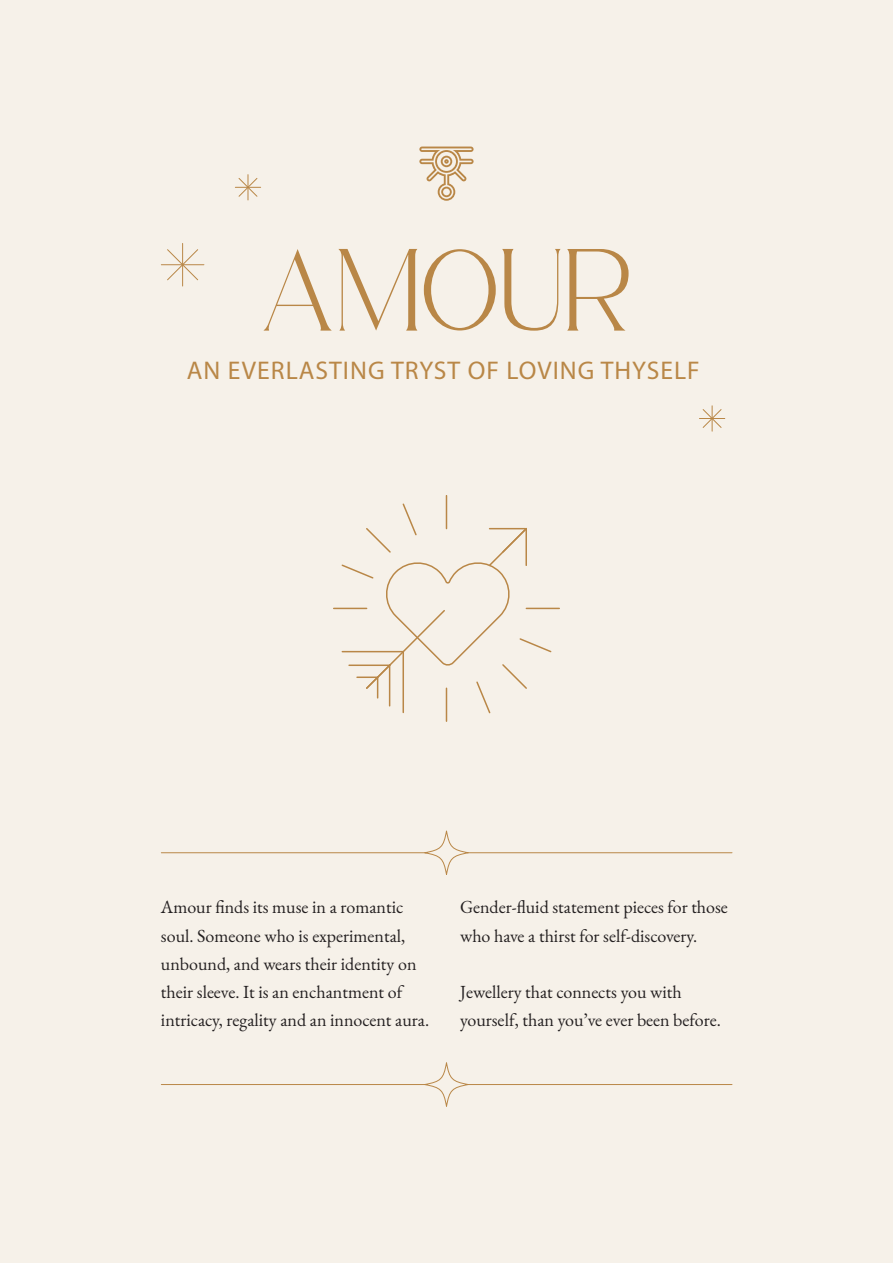
<style>
.page{position:relative;width:893px;height:1263px;background:#f6f1e9}
.page>*{position:absolute;margin:0;border:0;box-sizing:border-box;transform-origin:0 0}
.t1{font:57px "Safira March Personal Use";letter-spacing:.04em;color:#b98747}
.t2{font:25.65px "Optima";letter-spacing:.04em;color:#b98747}
.t3{font:18px/28.2px "EB Garamond";color:#231f20}
</style>
<div class="page">
<hr style="left:526px;top:608px;width:33px;height:1px;background:#b98747">
<hr style="left:334px;top:608px;width:33px;height:1px;background:#b98747">
<hr style="left:446px;top:688px;width:1px;height:33px;background:#b98747">
<hr style="left:446px;top:496px;width:1px;height:33px;background:#b98747">
<svg style="left:340px;top:502px;width:213px;height:212px"></svg>
<div style="left:424px;top:1062px;width:45px;height:45px;border:1px solid #b98747;border-radius:50%"></div>
<hr style="left:161px;top:1084px;width:266px;height:1px;background:#b98747">
<hr style="left:468px;top:1084px;width:264px;height:1px;background:#b98747">
<div style="left:424px;top:830px;width:45px;height:45px;border:1px solid #b98747;border-radius:50%"></div>
<hr style="left:161px;top:852px;width:266px;height:1px;background:#b98747">
<hr style="left:468px;top:852px;width:264px;height:1px;background:#b98747">
<svg style="left:419px;top:147px;width:55px;height:54px"></svg>
<hr style="left:161px;top:264px;width:43px;height:1px;background:#b98747">
<hr style="left:182px;top:243px;width:1px;height:43px;background:#b98747">
<svg style="left:166px;top:248px;width:33px;height:33px"></svg>
<svg style="left:235px;top:175px;width:26px;height:25px"></svg>
<svg style="left:699px;top:406px;width:26px;height:25px"></svg>
<h1 class="t1" style="left:262px;top:278px;width:371px">AMOUR</h1>
<h2 class="t2" style="left:187px;top:354px;width:514px">AN EVERLASTING TRYST OF LOVING THYSELF</h2>
<p class="t3" style="left:161px;top:893px;width:270px">Amour finds its muse in a romantic soul. Someone who is experimental, unbound, and wears their identity on their sleeve. It is an enchantment of intricacy, regality and an innocent aura.</p>
<p class="t3" style="left:460px;top:893px;width:269px">Gender-fluid statement pieces for those who have a thirst for self-discovery.</p>
<p class="t3" style="left:460px;top:978px;width:262px">Jewellery that connects you with yourself, than you’ve ever been before.</p>
</div>
